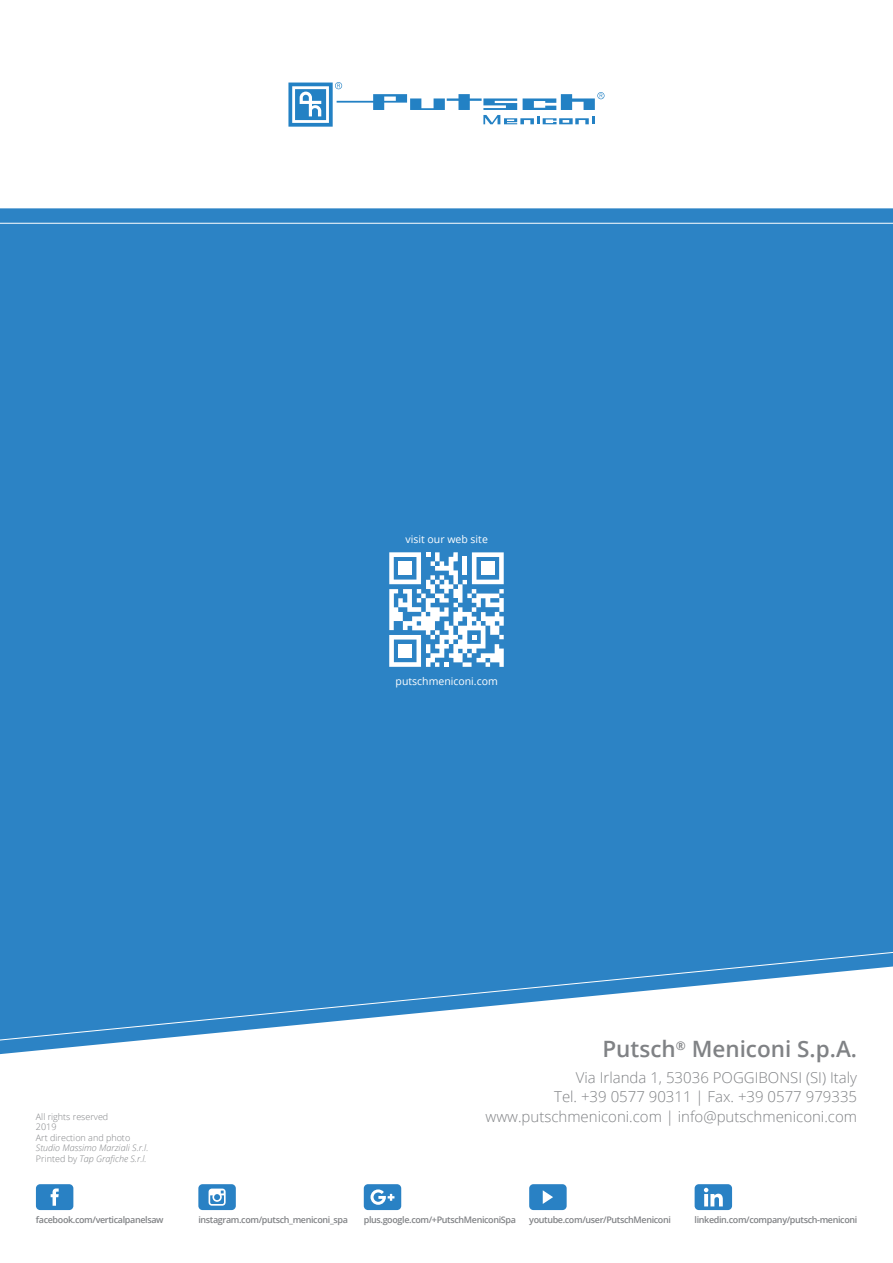
<style>
.page{position:relative;width:893px;height:1263px;background:#fff}
.page>*{position:absolute;margin:0;border:0;box-sizing:border-box;transform-origin:0 0}
.t1{font:600 22.5px "Open Sans";color:#808285}
.t2{font:300 15px "Open Sans";color:#808285}
.t3{font:10.5px "Open Sans";color:#fff}
.t4{font:600 9px "Open Sans";letter-spacing:-.04em;color:#808285}
.t5{font:italic 300 9px "Open Sans";color:#808285}
.t6{font:300 9px "Open Sans";color:#808285}
.s1{font-style:normal}
</style>
<div class="page">
<div style="left:0;top:208px;width:893px;height:846px;background:#2c83c5"></div>
<svg style="left:0;top:861px;width:893px;height:192px"></svg>
<hr style="left:0;top:223px;width:893px;height:1px;background:#fff">
<svg style="left:36px;top:1184px;width:37px;height:26px"></svg>
<svg style="left:529px;top:1184px;width:38px;height:26px"></svg>
<svg style="left:364px;top:1184px;width:37px;height:26px"></svg>
<svg style="left:695px;top:1184px;width:37px;height:26px"></svg>
<svg style="left:288px;top:82px;width:316px;height:45px"></svg>
<div style="left:198px;top:1184px;width:38px;height:26px;background:#2981c4;border-radius:4px"></div>
<svg style="left:209px;top:1188px;width:17px;height:18px"></svg>
<svg style="left:389px;top:552px;width:115px;height:115px"></svg>
<div style="left:398px;top:561px;width:14px;height:14px;background:#fff"></div>
<div style="left:481px;top:561px;width:14px;height:14px;background:#fff"></div>
<div style="left:398px;top:644px;width:14px;height:14px;background:#fff"></div>
<p class="t3" style="left:406px;top:532px;width:84px">visit our web site</p>
<p class="t6" style="left:36px;top:1110px;width:74px">All rights reserved</p>
<p class="t6" style="left:36px;top:1121px;width:22px">2019</p>
<p class="t6" style="left:36px;top:1131px;width:96px">Art direction and photo</p>
<p class="t5" style="left:36px;top:1142px;width:114px">Studio Massimo Marziali S.r.l.</p>
<p class="t5" style="left:36px;top:1152px;width:112px"><span class="s1">Printed by</span> Tap Grafiche S.r.l.</p>
<p class="t3" style="left:396px;top:674px;width:104px">putschmeniconi.com</p>
<p class="t1" style="left:602px;top:1033px;width:256px">Putsch<sup>®</sup> Meniconi S.p.A.</p>
<p class="t2" style="left:576px;top:1067px;width:283px">Via Irlanda 1, 53036 POGGIBONSI (SI) Italy</p>
<p class="t2" style="left:554px;top:1086px;width:305px">Tel. +39 0577 90311 | Fax. +39 0577 979335</p>
<p class="t2" style="left:485px;top:1106px;width:373px">www.putschmeniconi.com | info@putschmeniconi.com</p>
<p class="t4" style="left:36px;top:1213px;width:129px">facebook.com/verticalpanelsaw</p>
<p class="t4" style="left:198px;top:1213px;width:151px">instagram.com/putsch_meniconi_spa</p>
<p class="t4" style="left:364px;top:1213px;width:154px">plus.google.com/+PutschMeniconiSpa</p>
<p class="t4" style="left:529px;top:1213px;width:143px">youtube.com/user/PutschMeniconi</p>
<p class="t4" style="left:695px;top:1213px;width:164px">linkedin.com/company/putsch-meniconi</p>
</div>
